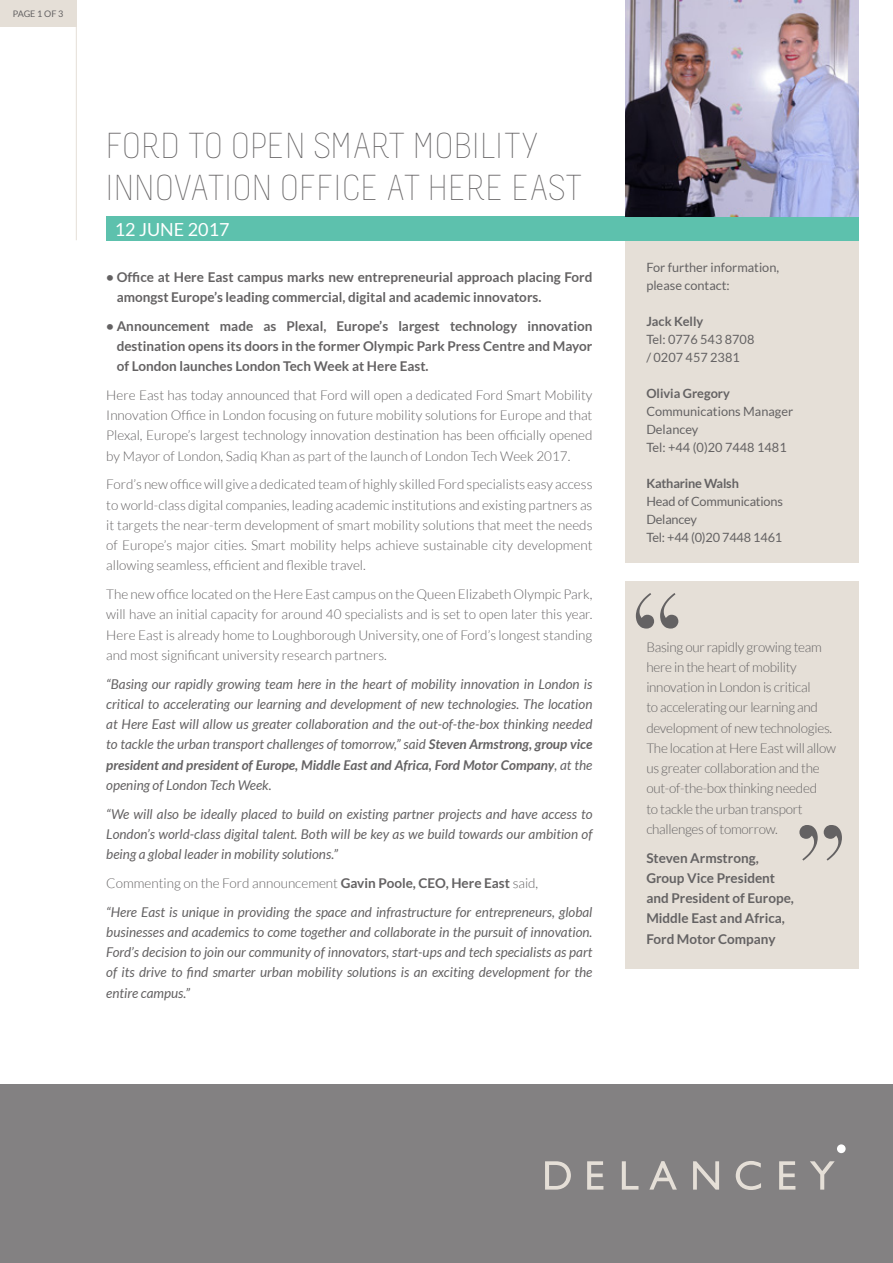
<style>
.page{position:relative;width:893px;height:1263px;background:#fff}
.page>*{position:absolute;margin:0;border:0;box-sizing:border-box;transform-origin:0 0}
.t1{font:300 36px/42px "Melbourne";color:#646263}
.t2{font:18px "Lato";color:#fff}
.t3{font:300 13.5px/20.2px "Lato";letter-spacing:-.02em;color:#646263;text-align:justify}
.t4{font:italic 13.5px/20.2px "Lato";color:#646263;text-align:justify}
.t5{font:700 13.5px/20.2px "Lato";color:#646263}
.t6{font:12.75px/18px "Lato";color:#646263}
.t7{font:700 12.75px "Lato";color:#646263}
.t8{font:9px "Lato";letter-spacing:-.01em;color:#646263}
.s1{font-weight:700}
.s2{font-weight:300;font-style:normal}
.s3{font-weight:700;font-style:normal}
</style>
<div class="page">
<div style="left:0;top:1084px;width:893px;height:179px;background:#838182"></div>
<div style="left:837px;top:1144px;width:9px;height:9px;background:#fff;border-radius:50%"></div>
<svg style="left:545px;top:1161px;width:26px;height:28px"></svg>
<svg style="left:587px;top:1161px;width:16px;height:28px"></svg>
<svg style="left:622px;top:1161px;width:16px;height:28px"></svg>
<svg style="left:649px;top:1161px;width:28px;height:28px"></svg>
<svg style="left:693px;top:1161px;width:26px;height:28px"></svg>
<svg style="left:736px;top:1161px;width:25px;height:29px"></svg>
<svg style="left:779px;top:1161px;width:16px;height:28px"></svg>
<svg style="left:810px;top:1161px;width:25px;height:28px"></svg>
<div style="left:0;top:0;width:76px;height:27px;background:#e5dfd7"></div>
<hr style="left:76px;top:0;width:1px;height:240px;background:#e5dfd7">
<div style="left:625px;top:240px;width:234px;height:323px;background:#e5dfd7"></div>
<div style="left:106px;top:217px;width:753px;height:24px;background:#5dc1ad"></div>
<img style="left:625px;top:1px;width:234px;height:216px">
<div style="left:625px;top:581px;width:234px;height:388px;background:#e5dfd7"></div>
<svg style="left:636px;top:593px;width:42px;height:35px"></svg>
<svg style="left:799px;top:825px;width:43px;height:35px"></svg>
<p class="t8" style="left:13px;top:9px;width:52px">PAGE 1 OF 3</p>
<h1 class="t1" style="left:106px;top:125px;width:478px">FORD TO OPEN SMART MOBILITY<br>INNOVATION OFFICE AT HERE EAST</h1>
<h2 class="t2" style="left:115px;top:219px;width:116px">12 JUNE 2017</h2>
<p class="t5" style="left:117px;top:266px;width:477px;text-indent:-10px">• Office at Here East campus marks new entrepreneurial approach placing Ford amongst Europe’s leading commercial, digital and academic innovators.</p>
<p class="t5" style="left:117px;top:315px;width:477px;text-align:justify;text-indent:-10px">• Announcement made as Plexal, Europe’s largest technology innovation destination opens its doors in the former Olympic Park Press Centre and Mayor of London launches London Tech Week at Here East.</p>
<p class="t3" style="left:106px;top:385px;width:488px">Here East has today announced that Ford will open a dedicated Ford Smart Mobility Innovation Office in London focusing on future mobility solutions for Europe and that Plexal, Europe’s largest technology innovation destination has been officially opened by Mayor of London, Sadiq Khan as part of the launch of London Tech Week 2017.</p>
<p class="t3" style="left:106px;top:474px;width:488px">Ford’s new office will give a dedicated team of highly skilled Ford specialists easy access to world-class digital companies, leading academic institutions and existing partners as it targets the near-term development of smart mobility solutions that meet the needs of Europe’s major cities. Smart mobility helps achieve sustainable city development allowing seamless, efficient and flexible travel.</p>
<p class="t3" style="left:106px;top:584px;width:488px">The new office located on the Here East campus on the Queen Elizabeth Olympic Park, will have an initial capacity for around 40 specialists and is set to open later this year.<br>Here East is already home to Loughborough University, one of Ford’s longest standing and most significant university research partners.</p>
<p class="t4" style="left:106px;top:674px;width:488px">“Basing our rapidly growing team here in the heart of mobility innovation in London is critical to accelerating our learning and development of new technologies. The location at Here East will allow us greater collaboration and the out-of-the-box thinking needed to tackle the urban transport challenges of tomorrow,” said <span class="s1">Steven Armstrong, group vice president and president of Europe, Middle East and Africa, Ford Motor Company</span>, at the opening of London Tech Week.</p>
<p class="t4" style="left:106px;top:804px;width:488px">“We will also be ideally placed to build on existing partner projects and have access to London’s world-class digital talent. Both will be key as we build towards our ambition of being a global leader in mobility solutions.”</p>
<p class="t4" style="left:106px;top:869px;width:488px;line-height:28.8px"><span class="s2">Commenting on the Ford announcement</span> <span class="s3">Gavin Poole, CEO, Here East</span> <span class="s2">said,<br></span>“Here East is unique in providing the space and infrastructure for entrepreneurs, global</p>
<p class="t4" style="left:106px;top:922px;width:488px">businesses and academics to come together and collaborate in the pursuit of innovation.<br>Ford’s decision to join our community of innovators, start-ups and tech specialists as part of its drive to find smarter urban mobility solutions is an exciting development for the entire campus.”</p>
<p class="t6" style="left:646px;top:258px;width:134px">For further information, please contact:</p>
<p class="t7" style="left:646px;top:314px;width:58px">Jack Kelly</p>
<p class="t6" style="left:646px;top:330px;width:110px">Tel: 0776 543 8708 / 0207 457 2381</p>
<p class="t7" style="left:646px;top:386px;width:85px">Olivia Gregory</p>
<p class="t6" style="left:646px;top:402px;width:148px">Communications Manager<br>Delancey<br>Tel: +44 (0)20 7448 1481</p>
<p class="t7" style="left:646px;top:476px;width:94px">Katharine Walsh</p>
<p class="t6" style="left:646px;top:492px;width:138px">Head of Communications<br>Delancey<br>Tel: +44 (0)20 7448 1461</p>
<p class="t3" style="left:646px;top:637px;width:191px;text-align:left">Basing our rapidly growing team here in the heart of mobility innovation in London is critical<br>to accelerating our learning and development of new technologies.<br>The location at Here East will allow us greater collaboration and the out-of-the-box thinking needed<br>to tackle the urban transport challenges of tomorrow.</p>
<p class="t5" style="left:646px;top:847px;width:149px">Steven Armstrong,<br>Group Vice President and President of Europe,<br>Middle East and Africa,<br>Ford Motor Company</p>
</div>
